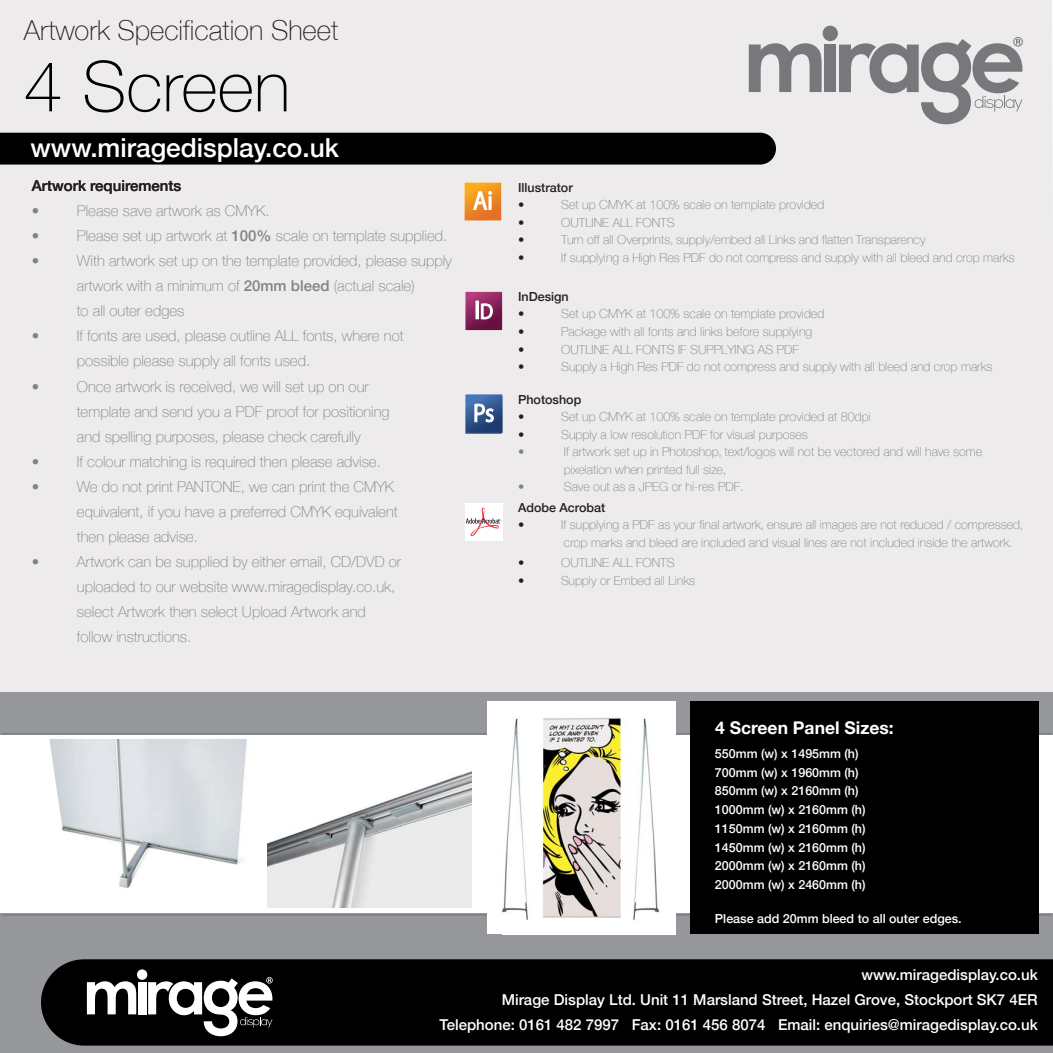
<style>
.page{position:relative;width:1053px;height:1053px;background:#fff}
.page>*{position:absolute;margin:0;border:0;box-sizing:border-box;transform-origin:0 0}
.t1{font:100 70px "Helvetica Neue";color:#000}
.t2{font:100 27.5px "Helvetica Neue";color:#231f20}
.t3{font:500 26.25px "Helvetica Neue";color:#fff}
.t4{font:700 17.5px "Helvetica Neue";color:#fff}
.t5{font:100 15px/25px "Helvetica Neue";color:#808285}
.t6{font:500 15px/25px "Helvetica Neue";color:#fff;text-align:right}
.t7{font:500 15px "Helvetica Neue";color:#231f20}
.t8{font:100 12.5px/17.5px "Helvetica Neue";color:#808285}
.t9{font:500 12.5px/18.8px "Helvetica Neue";color:#fff}
.t10{font:500 12.5px "Helvetica Neue";color:#231f20}
.t11{font:100 12.5px "Helvetica Neue";color:#231f20}
.s1{font-weight:500}
</style>
<div class="page">
<div style="left:0;top:0;width:1052px;height:692px;background:#edebeb"></div>
<div style="left:0;top:692px;width:1052px;height:360px;background:#95979a"></div>
<div style="left:0;top:133px;width:776px;height:31px;background:#000"></div>
<div style="left:0;top:735px;width:1052px;height:177px;background:#fff"></div>
<hr style="left:1px;top:733px;width:1050px;height:1px;background:#77787b">
<hr style="left:1px;top:914px;width:1050px;height:1px;background:#77787b">
<div style="left:690px;top:701px;width:348px;height:233px;background:#000"></div>
<div style="left:41px;top:959px;width:1011px;height:86px;background:#000"></div>
<svg style="left:464px;top:182px;width:37px;height:39px"></svg>
<svg style="left:465px;top:394px;width:37px;height:39px"></svg>
<svg style="left:465px;top:291px;width:37px;height:39px"></svg>
<div style="left:465px;top:503px;width:37px;height:37px;background:#fff"></div>
<svg style="left:466px;top:508px;width:35px;height:28px"></svg>
<div style="left:487px;top:701px;width:188px;height:233px;background:#fff"></div>
<img style="left:503px;top:717px;width:157px;height:203px">
<img style="left:268px;top:771px;width:204px;height:136px">
<img style="left:49px;top:739px;width:198px;height:150px">
<svg style="left:748px;top:26px;width:274px;height:98px;background:#c4c3c4"></svg>
<svg style="left:87px;top:969px;width:186px;height:67px;background:#575757"></svg>
<h2 class="t2" style="left:24px;top:13px;width:316px">Artwork Specification Sheet</h2>
<h1 class="t1" style="left:24px;top:44px;width:268px">4 Screen</h1>
<h3 class="t3" style="left:30px;top:131px;width:310px">www.miragedisplay.co.uk</h3>
<p class="t7" style="left:32px;top:177px;width:151px">Artwork requirements</p>
<p class="t5" style="left:32px;top:198px;width:9px">•</p>
<p class="t5" style="left:77px;top:198px;width:194px">Please save artwork as CMYK.</p>
<p class="t5" style="left:32px;top:223px;width:9px">•</p>
<p class="t5" style="left:77px;top:223px;width:372px">Please set up artwork at <span class="s1">100%</span> scale on template supplied.</p>
<p class="t5" style="left:32px;top:248px;width:9px">•</p>
<p class="t5" style="left:77px;top:248px;width:376px">With artwork set up on the template provided, please supply artwork with a minimum of <span class="s1">20mm bleed</span> (actual scale)<br>to all outer edges</p>
<p class="t5" style="left:32px;top:323px;width:9px">•</p>
<p class="t5" style="left:77px;top:323px;width:328px">If fonts are used, please outline ALL fonts, where not possible please supply all fonts used.</p>
<p class="t5" style="left:32px;top:373px;width:9px">•</p>
<p class="t5" style="left:77px;top:373px;width:314px">Once artwork is received, we will set up on our template and send you a PDF proof for positioning and spelling purposes, please check carefully</p>
<p class="t5" style="left:32px;top:448px;width:9px">•</p>
<p class="t5" style="left:77px;top:448px;width:305px">If colour matching is required then please advise.</p>
<p class="t5" style="left:32px;top:473px;width:9px">•</p>
<p class="t5" style="left:77px;top:473px;width:322px">We do not print PANTONE, we can print the CMYK equivalent, if you have a preferred CMYK equivalent then please advise.</p>
<p class="t5" style="left:32px;top:548px;width:9px">•</p>
<p class="t5" style="left:77px;top:548px;width:325px">Artwork can be supplied by either email, CD/DVD or uploaded to our website www.miragedisplay.co.uk, select Artwork then select Upload Artwork and follow instructions.</p>
<p class="t10" style="left:518px;top:179px;width:56px">Illustrator</p>
<p class="t11" style="left:518px;top:197px;width:8px">•</p>
<p class="t8" style="left:561px;top:196px;width:265px">Set up CMYK at 100% scale on template provided</p>
<p class="t11" style="left:518px;top:215px;width:8px">•</p>
<p class="t8" style="left:561px;top:213px;width:115px">OUTLINE ALL FONTS</p>
<p class="t11" style="left:518px;top:232px;width:8px">•</p>
<p class="t8" style="left:561px;top:231px;width:366px">Turn off all Overprints, supply/embed all Links and flatten Transparency</p>
<p class="t11" style="left:518px;top:250px;width:8px">•</p>
<p class="t8" style="left:561px;top:248px;width:455px">If supplying a High Res PDF do not compress and supply with all bleed and crop marks</p>
<p class="t10" style="left:518px;top:289px;width:52px">InDesign</p>
<p class="t11" style="left:518px;top:306px;width:8px">•</p>
<p class="t8" style="left:561px;top:305px;width:265px">Set up CMYK at 100% scale on template provided</p>
<p class="t11" style="left:518px;top:324px;width:8px">•</p>
<p class="t11" style="left:518px;top:359px;width:8px">•</p>
<p class="t8" style="left:561px;top:322px;width:252px">Package with all fonts and links before supplying</p>
<p class="t11" style="left:518px;top:341px;width:8px">•</p>
<p class="t8" style="left:561px;top:340px;width:433px">OUTLINE ALL FONTS IF SUPPLYING AS PDF<br>Supply a High Res PDF do not compress and supply with all bleed and crop marks</p>
<p class="t10" style="left:518px;top:391px;width:65px">Photoshop</p>
<p class="t11" style="left:518px;top:409px;width:8px">•</p>
<p class="t8" style="left:561px;top:408px;width:311px">Set up CMYK at 100% scale on template provided at 80dpi</p>
<p class="t11" style="left:518px;top:426px;width:8px">•</p>
<p class="t8" style="left:561px;top:425px;width:248px">Supply a low resolution PDF for visual purposes</p>
<p class="t8" style="left:518px;top:443px;width:8px">•</p>
<p class="t8" style="left:564px;top:443px;width:420px">If artwork set up in Photoshop, text/logos will not be vectored and will have some pixelation when printed full size,</p>
<p class="t8" style="left:518px;top:478px;width:8px">•</p>
<p class="t8" style="left:564px;top:478px;width:181px">Save out as a JPEG or hi-res PDF.</p>
<p class="t10" style="left:518px;top:499px;width:89px">Adobe Acrobat</p>
<p class="t11" style="left:518px;top:517px;width:8px">•</p>
<p class="t8" style="left:561px;top:516px;width:463px">If supplying a PDF as your final artwork, ensure all images are not reduced / compressed, crop marks and bleed are included and visual lines are not included inside the artwork.</p>
<p class="t11" style="left:518px;top:554px;width:8px">•</p>
<p class="t8" style="left:561px;top:553px;width:115px">OUTLINE ALL FONTS</p>
<p class="t11" style="left:518px;top:573px;width:8px">•</p>
<p class="t8" style="left:561px;top:571px;width:135px">Supply or Embed all Links</p>
<h3 class="t4" style="left:715px;top:716px;width:180px">4 Screen Panel Sizes:</h3>
<p class="t9" style="left:715px;top:743px;width:152px">550mm (w) x 1495mm (h)<br>700mm (w) x 1960mm (h)<br>850mm (w) x 2160mm (h)<br>1000mm (w) x 2160mm (h)<br>1150mm (w) x 2160mm (h)<br>1450mm (w) x 2160mm (h)<br>2000mm (w) x 2160mm (h)<br>2000mm (w) x 2460mm (h)</p>
<p class="t9" style="left:715px;top:909px;width:248px">Please add 20mm bleed to all outer edges.</p>
<p class="t6" style="left:439px;top:961px;width:599px">www.miragedisplay.co.uk<br>Mirage Display Ltd. Unit 11 Marsland Street, Hazel Grove, Stockport SK7 4ER<br>Telephone: 0161 482 7997 Fax: 0161 456 8074 Email: enquiries@miragedisplay.co.uk</p>
</div>
